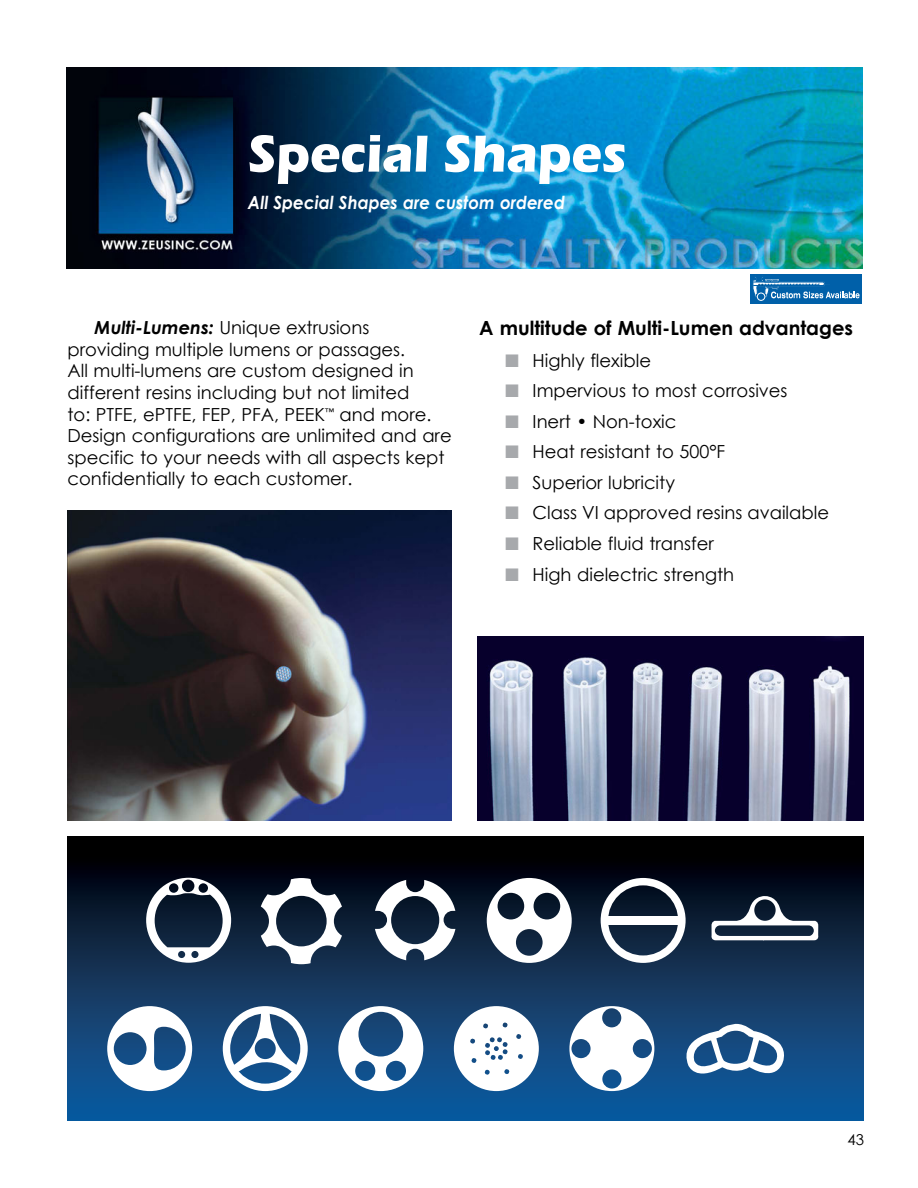
<style>
.page{position:relative;width:918px;height:1188px;background:#fff}
.page>*{position:absolute;margin:0;border:0;box-sizing:border-box;transform-origin:0 0}
.t1{font:700 54px "Eras ITC";color:#fff;scale:.95 1}
.t2{font:700 19.5px "Century Gothic";color:#000}
.t3{font:18px/21.6px "Century Gothic";color:#000}
.t4{font:italic 700 18px "Century Gothic";color:#fff;scale:.93 1}
.t5{font:15px "Century Gothic";color:#000}
.s1{font-weight:700;font-style:italic}
.s2{font-family:"Monotype Sorts";font-size:17.4px;color:#a7a9ac}
</style>
<div class="page">
<svg style="left:66px;top:268px;width:796px;height:1px"></svg>
<img style="left:66px;top:68px;width:796px;height:200px">
<div style="left:750px;top:274px;width:112px;height:30px;background:#0060a9"></div>
<svg style="left:753px;top:277px;width:107px;height:21px"></svg>
<div style="left:757px;top:293px;width:8px;height:7px;background:#0060a9;border-radius:50%"></div>
<div style="left:757px;top:293px;width:8px;height:8px;border:1px solid #fff;border-radius:50%"></div>
<svg style="left:68px;top:837px;width:796px;height:283px;background:#0c2d50"></svg>
<svg style="left:258px;top:878px;width:86px;height:86px"></svg>
<svg style="left:374px;top:879px;width:82px;height:82px"></svg>
<svg style="left:487px;top:878px;width:85px;height:85px"></svg>
<svg style="left:601px;top:878px;width:85px;height:85px"></svg>
<div style="left:606px;top:916px;width:77px;height:9px;background:#fff"></div>
<svg style="left:454px;top:1006px;width:85px;height:85px"></svg>
<svg style="left:107px;top:1006px;width:85px;height:85px"></svg>
<svg style="left:223px;top:1006px;width:85px;height:85px"></svg>
<svg style="left:569px;top:1006px;width:85px;height:85px"></svg>
<svg style="left:338px;top:1006px;width:85px;height:85px"></svg>
<svg style="left:711px;top:894px;width:108px;height:46px"></svg>
<svg style="left:677px;top:1024px;width:111px;height:59px"></svg>
<svg style="left:146px;top:878px;width:85px;height:85px"></svg>
<img style="left:68px;top:511px;width:383px;height:309px">
<img style="left:477px;top:636px;width:386px;height:184px">
<h1 class="t1" style="left:248px;top:123px;width:400px">Special Shapes</h1>
<p class="t4" style="left:248px;top:189px;width:342px">All Special Shapes are custom ordered</p>
<p class="t3" style="left:67px;top:317px;width:386px;text-indent:27px"><span class="s1">Multi-Lumens:</span> Unique extrusions providing multiple lumens or passages.<br>All multi-lumens are custom designed in different resins including but not limited<br>to: PTFE, ePTFE, FEP, PFA, PEEK<sup>™</sup> and more.<br>Design configurations are unlimited and are specific to your needs with all aspects kept confidentially to each customer.</p>
<p class="t2" style="left:479px;top:314px;width:375px">A multitude of Multi-Lumen advantages</p>
<p class="t3" style="left:506px;top:345px;width:325px;line-height:30.6px"><span class="s2">N</span> Highly flexible<br><span class="s2">N</span> Impervious to most corrosives<br><span class="s2">N</span> Inert • Non-toxic<br><span class="s2">N</span> Heat resistant to 500°F<br><span class="s2">N</span> Superior lubricity<br><span class="s2">N</span> Class VI approved resins available<br><span class="s2">N</span> Reliable fluid transfer<br><span class="s2">N</span> High dielectric strength</p>
<p class="t5" style="left:847px;top:1129px;width:18px">43</p>
</div>
